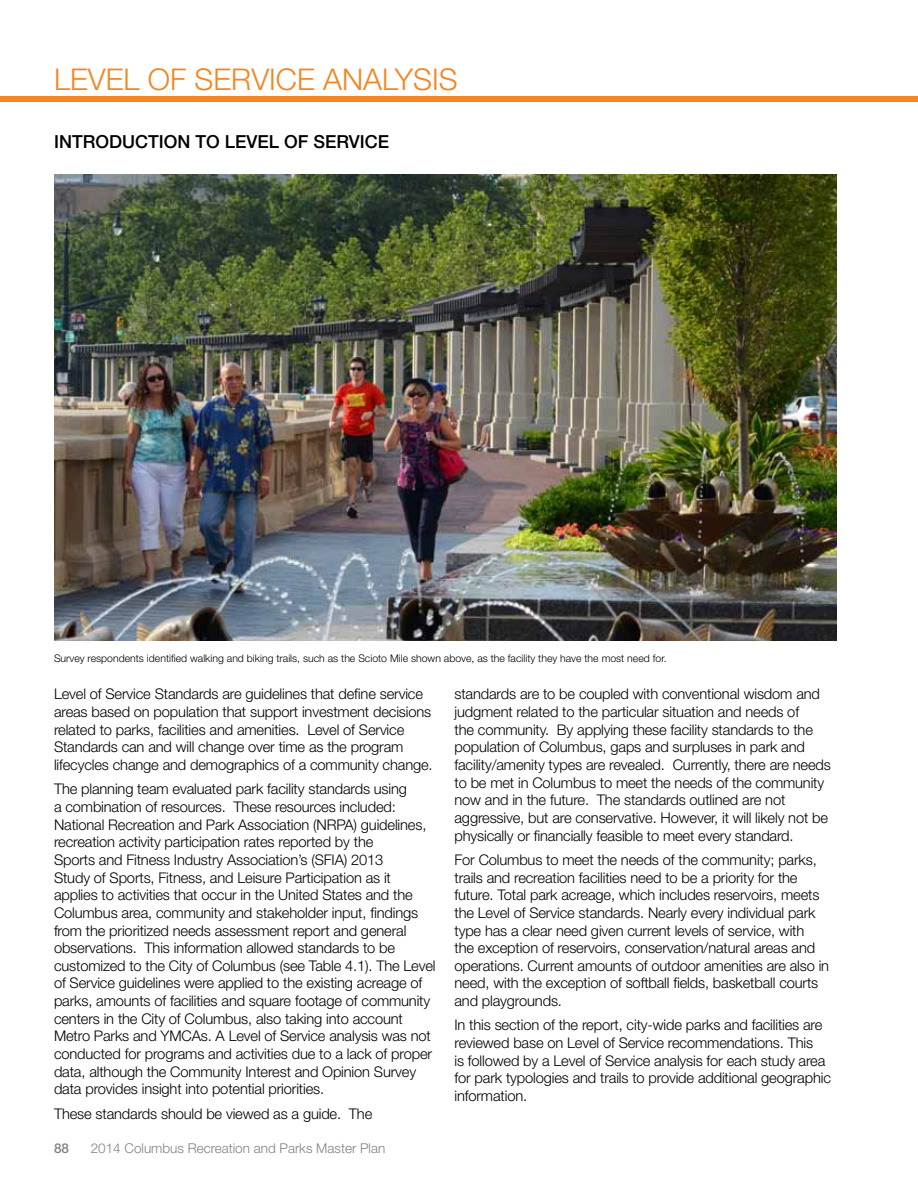
<style>
.page{position:relative;width:918px;height:1188px;background:#fff}
.page>*{position:absolute;margin:0;border:0;box-sizing:border-box;transform-origin:0 0}
.t1{font:300 30px "Helvetica Neue LT Std";color:#f48520}
.t2{font:500 18px "Helvetica Neue LT Std";color:#000}
.t3{font:300 14.7px/17.7px "Helvetica Neue LT Std";letter-spacing:-.01em;color:#000}
.t4{font:300 13.5px "Helvetica Neue LT Std";color:#808285}
.t5{font:500 13.5px "Helvetica Neue LT Std";color:#808285}
.t6{font:300 10.5px "Helvetica Neue LT Std";color:#000}
</style>
<div class="page">
<div style="left:0;top:96px;width:918px;height:6px;background:#f48520"></div>
<img style="left:54px;top:175px;width:783px;height:466px">
<h1 class="t1" style="left:54px;top:61px;width:405px">LEVEL OF SERVICE ANALYSIS</h1>
<p class="t2" style="left:54px;top:131px;width:337px">INTRODUCTION TO LEVEL OF SERVICE</p>
<p class="t6" style="left:54px;top:652px;width:614px">Survey respondents identified walking and biking trails, such as the Scioto Mile shown above, as the facility they have the most need for.</p>
<p class="t3" style="left:54px;top:685px;width:380px">Level of Service Standards are guidelines that define service areas based on population that support investment decisions related to parks, facilities and amenities. Level of Service Standards can and will change over time as the program lifecycles change and demographics of a community change.</p>
<p class="t3" style="left:54px;top:780px;width:383px">The planning team evaluated park facility standards using<br>a combination of resources. These resources included:<br>National Recreation and Park Association (NRPA) guidelines, recreation activity participation rates reported by the<br>Sports and Fitness Industry Association’s (SFIA) 2013<br>Study of Sports, Fitness, and Leisure Participation as it applies to activities that occur in the United States and the Columbus area, community and stakeholder input, findings from the prioritized needs assessment report and general observations. This information allowed standards to be customized to the City of Columbus (see Table 4.1). The Level of Service guidelines were applied to the existing acreage of parks, amounts of facilities and square footage of community centers in the City of Columbus, also taking into account Metro Parks and YMCAs. A Level of Service analysis was not conducted for programs and activities due to a lack of proper data, although the Community Interest and Opinion Survey data provides insight into potential priorities.</p>
<p class="t3" style="left:54px;top:1104px;width:320px">These standards should be viewed as a guide. The</p>
<p class="t5" style="left:54px;top:1140px;width:17px">88</p>
<p class="t4" style="left:91px;top:1140px;width:296px">2014 Columbus Recreation and Parks Master Plan</p>
<p class="t3" style="left:455px;top:685px;width:378px">standards are to be coupled with conventional wisdom and judgment related to the particular situation and needs of<br>the community. By applying these facility standards to the population of Columbus, gaps and surpluses in park and facility/amenity types are revealed. Currently, there are needs to be met in Columbus to meet the needs of the community now and in the future. The standards outlined are not aggressive, but are conservative. However, it will likely not be physically or financially feasible to meet every standard.</p>
<p class="t3" style="left:455px;top:851px;width:376px">For Columbus to meet the needs of the community; parks, trails and recreation facilities need to be a priority for the future. Total park acreage, which includes reservoirs, meets the Level of Service standards. Nearly every individual park type has a clear need given current levels of service, with<br>the exception of reservoirs, conservation/natural areas and operations. Current amounts of outdoor amenities are also in need, with the exception of softball fields, basketball courts and playgrounds.</p>
<p class="t3" style="left:455px;top:1016px;width:378px">In this section of the report, city-wide parks and facilities are reviewed base on Level of Service recommendations. This<br>is followed by a Level of Service analysis for each study area for park typologies and trails to provide additional geographic information.</p>
</div>
